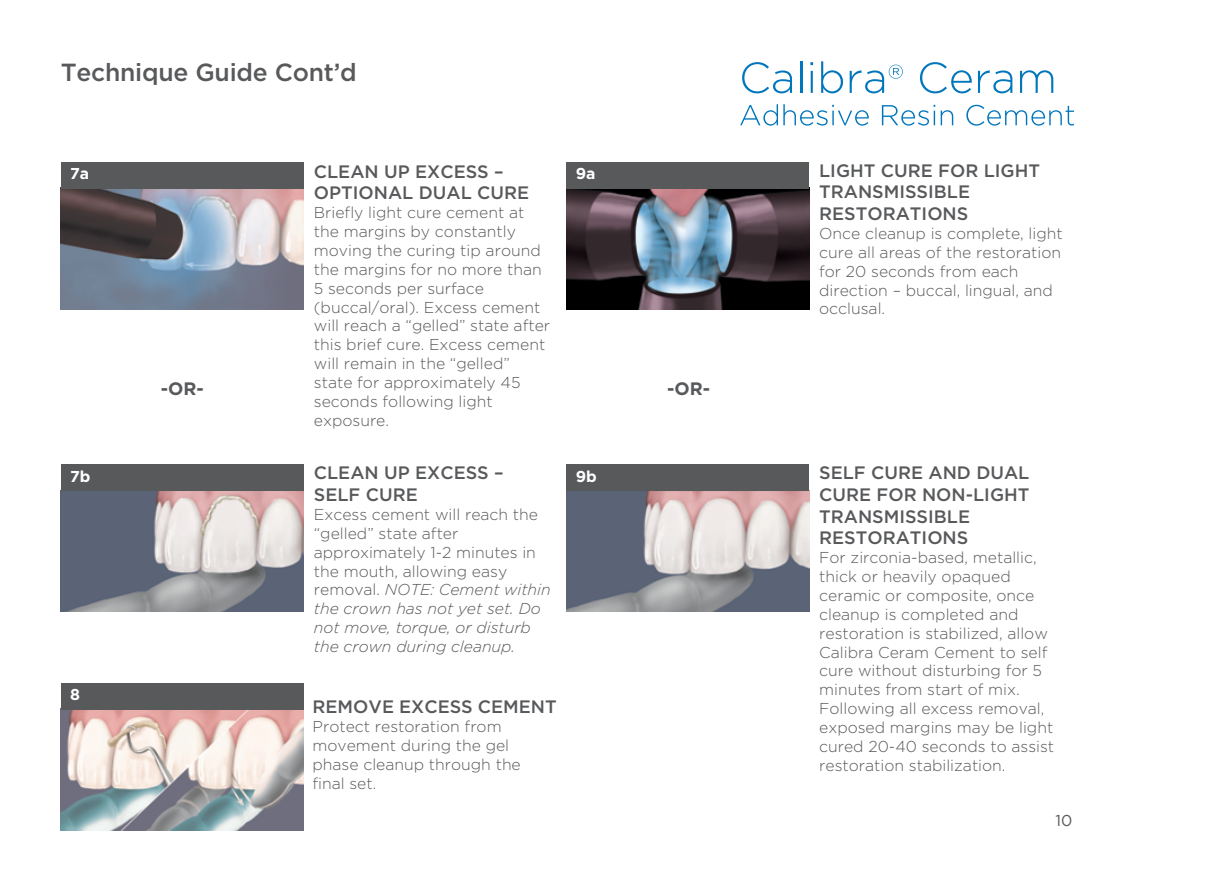
<style>
.page{position:relative;width:1215px;height:891px;background:#fff}
.page>*{position:absolute;margin:0;border:0;box-sizing:border-box;transform-origin:0 0}
.t1{font:500 24.75px "Gotham";letter-spacing:-.01em;color:#58595b}
.t2{font:500 18px/21.6px "Gotham";color:#58595b}
.t3{font:700 18px "Gotham";color:#58595b}
.t4{font:300 15.75px/18.9px "Gotham";color:#58595b}
.t5{font:700 15.75px "Gotham";color:#fff}
.t6{font:15.75px "Gotham";color:#58595b}
.s1{font-style:italic}
</style>
<div class="page">
<img style="left:61px;top:189px;width:243px;height:120px">
<div style="left:61px;top:162px;width:243px;height:27px;background:#58595b"></div>
<img style="left:566px;top:189px;width:243px;height:120px">
<div style="left:566px;top:162px;width:243px;height:27px;background:#58595b"></div>
<img style="left:566px;top:491px;width:243px;height:121px">
<div style="left:566px;top:464px;width:243px;height:27px;background:#58595b"></div>
<img style="left:61px;top:491px;width:243px;height:121px">
<div style="left:61px;top:464px;width:243px;height:27px;background:#58595b"></div>
<img style="left:61px;top:710px;width:243px;height:120px">
<div style="left:61px;top:683px;width:243px;height:27px;background:#58595b"></div>
<svg style="left:742px;top:62px;width:50px;height:31px"></svg>
<hr style="left:800px;top:61px;width:2px;height:32px;background:#0076bc">
<hr style="left:811px;top:71px;width:2px;height:22px;background:#0076bc">
<svg style="left:821px;top:61px;width:22px;height:32px"></svg>
<svg style="left:850px;top:65px;width:53px;height:28px"></svg>
<svg style="left:920px;top:62px;width:52px;height:31px"></svg>
<svg style="left:978px;top:70px;width:34px;height:23px"></svg>
<svg style="left:1020px;top:70px;width:33px;height:23px"></svg>
<svg style="left:740px;top:104px;width:129px;height:22px"></svg>
<svg style="left:882px;top:105px;width:53px;height:21px"></svg>
<svg style="left:941px;top:110px;width:12px;height:15px"></svg>
<svg style="left:966px;top:105px;width:107px;height:21px"></svg>
<h1 class="t1" style="left:61px;top:58px;width:298px">Technique Guide Cont’d</h1>
<p class="t2" style="left:314px;top:160px;width:217px">CLEAN UP EXCESS –<br>OPTIONAL DUAL CURE</p>
<p class="t4" style="left:314px;top:203px;width:238px">Briefly light cure cement at the margins by constantly moving the curing tip around the margins for no more than<br>5 seconds per surface (buccal/oral). Excess cement will reach a “gelled” state after this brief cure. Excess cement will remain in the “gelled” state for approximately 45 seconds following light exposure.</p>
<p class="t2" style="left:314px;top:462px;width:191px">CLEAN UP EXCESS –<br>SELF CURE</p>
<p class="t4" style="left:314px;top:505px;width:238px">Excess cement will reach the “gelled” state after approximately 1-2 minutes in the mouth, allowing easy removal. <span class="s1">NOTE: Cement within the crown has not yet set. Do not move, torque, or disturb the crown during cleanup.</span></p>
<p class="t5" style="left:70px;top:163px;width:21px">7a</p>
<p class="t5" style="left:576px;top:163px;width:21px">9a</p>
<p class="t3" style="left:161px;top:376px;width:45px">-OR-</p>
<p class="t3" style="left:667px;top:376px;width:45px">-OR-</p>
<p class="t5" style="left:70px;top:466px;width:22px">7b</p>
<p class="t5" style="left:576px;top:466px;width:23px">9b</p>
<p class="t5" style="left:70px;top:684px;width:11px">8</p>
<p class="t2" style="left:313px;top:696px;width:246px">REMOVE EXCESS CEMENT</p>
<p class="t4" style="left:313px;top:717px;width:210px">Protect restoration from movement during the gel phase cleanup through the final set.</p>
<p class="t2" style="left:819px;top:159px;width:222px">LIGHT CURE FOR LIGHT<br>TRANSMISSIBLE<br>RESTORATIONS</p>
<p class="t4" style="left:819px;top:224px;width:245px">Once cleanup is complete, light cure all areas of the restoration for 20 seconds from each direction – buccal, lingual, and occlusal.</p>
<p class="t2" style="left:819px;top:462px;width:212px">SELF CURE AND DUAL<br>CURE FOR NON-LIGHT<br>TRANSMISSIBLE<br>RESTORATIONS</p>
<p class="t4" style="left:819px;top:548px;width:237px">For zirconia-based, metallic, thick or heavily opaqued ceramic or composite, once cleanup is completed and restoration is stabilized, allow<br>Calibra Ceram Cement to self cure without disturbing for 5 minutes from start of mix.<br>Following all excess removal, exposed margins may be light cured 20-40 seconds to assist restoration stabilization.</p>
<p class="t6" style="left:1055px;top:812px;width:18px">10</p>
</div>
